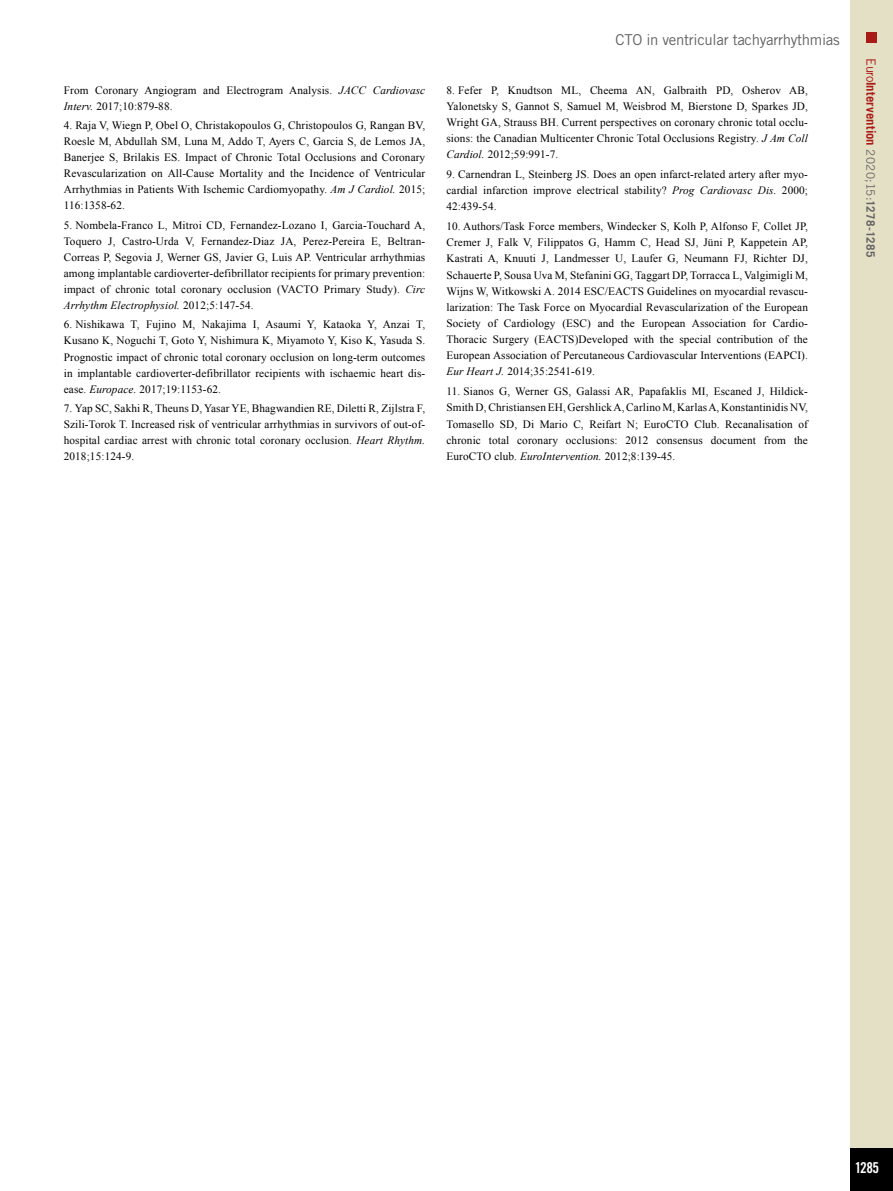
<style>
.page{position:relative;width:893px;height:1191px;background:#fff}
.page>*{position:absolute;margin:0;border:0;box-sizing:border-box;transform-origin:0 0}
.t1{font:15px "Trade Gothic LT Std";letter-spacing:-.02em;color:#646363}
.t2{font:15px "Trade Gothic LT Std Bd Cn 20";color:#fff}
.t3{font:700 12.75px "Trade Gothic LT Std";letter-spacing:.005em;color:#a91b18}
.t4{font:11.25px/16px "Times New Roman";letter-spacing:.01em;color:#000;text-align:justify}
.s1{font-style:italic}
.s2{font-weight:400}
.s3{font-weight:400;font-size:11.7px;color:#646363}
.s4{font-size:11.7px;color:#646363}
</style>
<div class="page">
<div style="left:850px;top:0;width:43px;height:1191px;background:#e4e0c5"></div>
<div style="left:850px;top:1148px;width:43px;height:43px;background:#000"></div>
<div style="left:866px;top:32px;width:11px;height:10px;background:#a91b18"></div>
<p class="t4" style="left:64px;top:82px;width:363px">From Coronary Angiogram and Electrogram Analysis. <span class="s1">JACC Cardiovasc<br>Interv.</span> 2017;10:879-88.</p>
<p class="t4" style="left:64px;top:117px;width:363px">4. Raja V, Wiegn P, Obel O, Christakopoulos G, Christopoulos G, Rangan BV, Roesle M, Abdullah SM, Luna M, Addo T, Ayers C, Garcia S, de Lemos JA, Banerjee S, Brilakis ES. Impact of Chronic Total Occlusions and Coronary Revascularization on All-Cause Mortality and the Incidence of Ventricular Arrhythmias in Patients With Ischemic Cardiomyopathy. <span class="s1">Am J Cardiol.</span> 2015; 116:1358-62.</p>
<p class="t4" style="left:64px;top:217px;width:363px">5. Nombela-Franco L, Mitroi CD, Fernandez-Lozano I, Garcia-Touchard A, Toquero J, Castro-Urda V, Fernandez-Diaz JA, Perez-Pereira E, Beltran-Correas P, Segovia J, Werner GS, Javier G, Luis AP. Ventricular arrhythmias among implantable cardioverter-defibrillator recipients for primary prevention: impact of chronic total coronary occlusion (VACTO Primary Study). <span class="s1">Circ Arrhythm Electrophysiol.</span> 2012;5:147-54.</p>
<p class="t4" style="left:64px;top:316px;width:363px">6. Nishikawa T, Fujino M, Nakajima I, Asaumi Y, Kataoka Y, Anzai T, Kusano K, Noguchi T, Goto Y, Nishimura K, Miyamoto Y, Kiso K, Yasuda S.<br>Prognostic impact of chronic total coronary occlusion on long-term outcomes in implantable cardioverter-defibrillator recipients with ischaemic heart dis&shy;ease. <span class="s1">Europace.</span> 2017;19:1153-62.</p>
<p class="t4" style="left:64px;top:400px;width:363px">7. Yap SC, Sakhi R, Theuns D, Yasar YE, Bhagwandien RE, Diletti R, Zijlstra F, Szili-Torok T. Increased risk of ventricular arrhythmias in survivors of out-of&shy;hospital cardiac arrest with chronic total coronary occlusion. <span class="s1">Heart Rhythm.<br></span>2018;15:124-9.</p>
<h1 class="t1" style="left:615px;top:30px;width:226px">CTO in ventricular tachyarrhythmias</h1>
<p class="t4" style="left:446px;top:82px;width:363px">8. Fefer P, Knudtson ML, Cheema AN, Galbraith PD, Osherov AB, Yalonetsky S, Gannot S, Samuel M, Weisbrod M, Bierstone D, Sparkes JD, Wright GA, Strauss BH. Current perspectives on coronary chronic total occlu&shy;sions: the Canadian Multicenter Chronic Total Occlusions Registry. <span class="s1">J Am Coll Cardiol.</span> 2012;59:991-7.</p>
<p class="t4" style="left:446px;top:166px;width:363px">9. Carnendran L, Steinberg JS. Does an open infarct-related artery after myo&shy;cardial infarction improve electrical stability? <span class="s1">Prog Cardiovasc Dis.</span> 2000; 42:439-54.</p>
<p class="t4" style="left:446px;top:218px;width:363px">10. Authors/Task Force members, Windecker S, Kolh P, Alfonso F, Collet JP, Cremer J, Falk V, Filippatos G, Hamm C, Head SJ, Jüni P, Kappetein AP, Kastrati A, Knuuti J, Landmesser U, Laufer G, Neumann FJ, Richter DJ, Schauerte P, Sousa Uva M, Stefanini GG, Taggart DP, Torracca L, Valgimigli M, Wijns W, Witkowski A. 2014 ESC/EACTS Guidelines on myocardial revascu&shy;larization: The Task Force on Myocardial Revascularization of the European Society of Cardiology (ESC) and the European Association for Cardio-Thoracic Surgery (EACTS)Developed with the special contribution of the European Association of Percutaneous Cardiovascular Interventions (EAPCI).<br><span class="s1">Eur Heart J.</span> 2014;35:2541-619.</p>
<p class="t4" style="left:446px;top:383px;width:363px">11. Sianos G, Werner GS, Galassi AR, Papafaklis MI, Escaned J, Hildick-Smith D, Christiansen EH, Gershlick A, Carlino M, Karlas A, Konstantinidis NV, Tomasello SD, Di Mario C, Reifart N; EuroCTO Club. Recanalisation of chronic total coronary occlusions: 2012 consensus document from the EuroCTO club. <span class="s1">EuroIntervention.</span> 2012;8:139-45.</p>
<p class="t3" style="left:879px;top:58px;width:201px;rotate:90deg"><span class="s2">Euro</span>Intervention <span class="s3">2020;15:</span><span class="s4">1278-1285</span></p>
<h1 class="t2" style="left:855px;top:1158px;width:26px">1285</h1>
</div>
